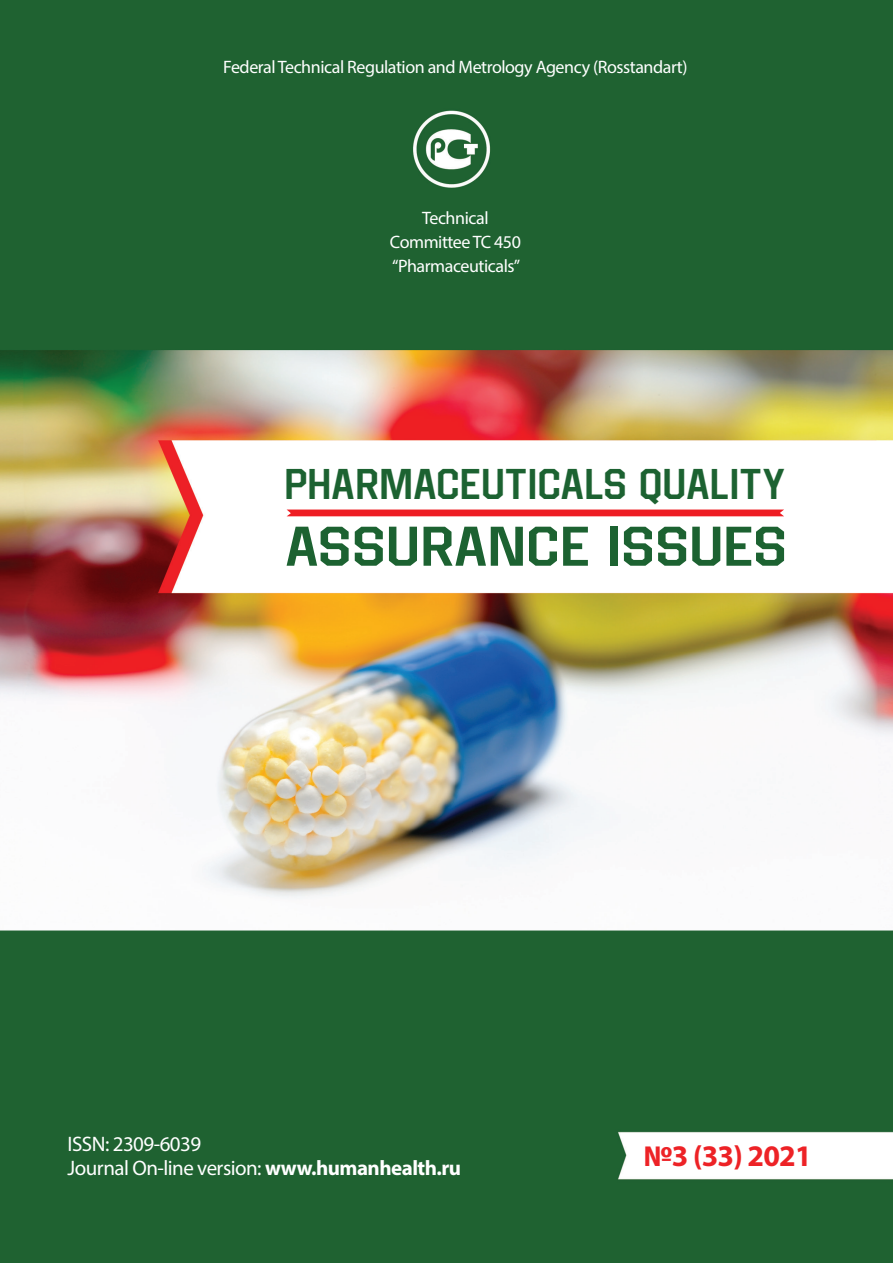
<style>
.page{position:relative;width:893px;height:1263px;background:#fff}
.page>*{position:absolute;margin:0;border:0;box-sizing:border-box;transform-origin:0 0}
.udk{font:300 52.65px "Born Strong";color:#1c6231;scale:1.29 1}
.udk-2{font:300 40.65px "Born Strong";color:#1c6231;scale:1.17 1}
.udk-3{font:700 30px "Myriad Pro";letter-spacing:-.025em;color:#ed2226}
.udk-4{font:21px "Myriad Pro";letter-spacing:-.025em;color:#fff}
.udk-5{font:18px/24px "Myriad Pro";letter-spacing:-.025em;color:#fff}
.s1{font-weight:700}
</style>
<div class="page">
<img style="left:0;top:0;width:893px;height:1263px">
<svg style="left:287px;top:509px;width:497px;height:7px;background:#ef3035"></svg>
<p class="udk-5" style="left:223px;top:55px;width:466px">Federal Technical Regulation and Metrology Agency (Rosstandart)</p>
<p class="udk-5" style="left:422px;top:206px;width:68px">Technical</p>
<p class="udk-5" style="left:390px;top:230px;width:132px">Committee TC 450 “Pharmaceuticals”</p>
<p class="udk-2" style="left:284px;top:460px;width:429px">PHARMACEUTICALS QUALITY</p>
<p class="udk" style="left:285px;top:515px;width:391px">ASSURANCE ISSUES</p>
<p class="udk-4" style="left:68px;top:1131px;width:135px">ISSN: 2309-6039</p>
<p class="udk-4" style="left:68px;top:1155px;width:395px">Journal On-line version: <span class="s1">www.humanhealth.ru</span></p>
<p class="udk-3" style="left:643px;top:1137px;width:170px">№3 (33) 2021</p>
</div>
